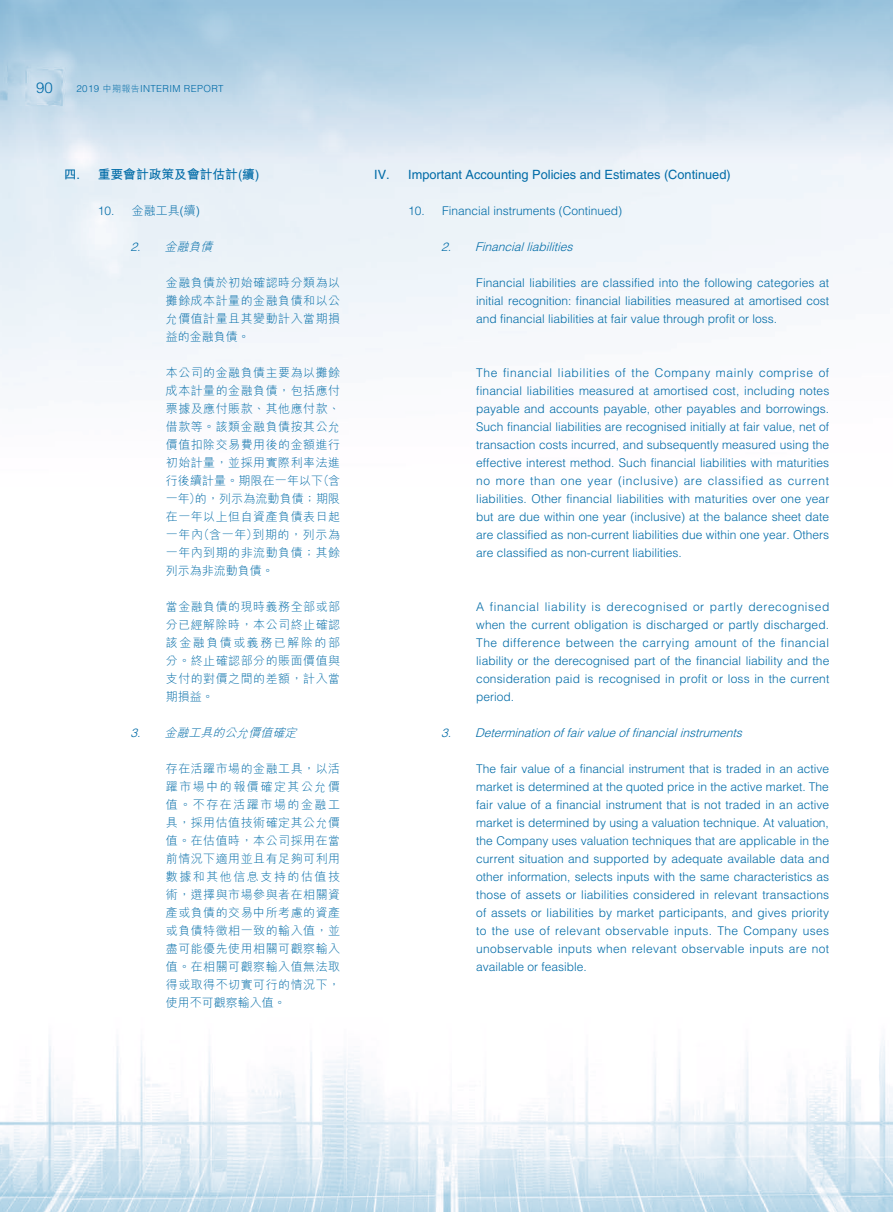
<style>
.page{position:relative;width:893px;height:1212px;background:#fff}
.page>*{position:absolute;margin:0;border:0;box-sizing:border-box;transform-origin:0 0}
.t1{font:300 15px "Helvetica LT Std";color:#006ba7}
.t2{font:12.75px "Helvetica LT Std";color:#006ba7}
.t3{font:700 12.75px "M Hei HK";color:#006ba7}
.t4{font:300 12px/18px "Helvetica LT Std";color:#006ba7;text-align:justify}
.t5{font:300 12px/18px "M Hei HK";letter-spacing:.04em;color:#006ba7;text-align:justify}
.t6{font:italic 300 12px "Helvetica LT Std";color:#006ba7}
.t7{font:italic 300 12px "M Hei HK";color:#006ba7}
.t8{font:300 9.75px "Helvetica LT Std";letter-spacing:.035em;color:#006ba7}
.s1{font-family:"M Hei HK";font-size:9px}
.s2{font-family:"Helvetica LT Std";font-weight:400}
.s3{font-family:"M Hei HK"}
.s4{font-family:"Helvetica LT Std"}
</style>
<div class="page">
<img style="left:0;top:170px;width:893px;height:1042px">
<div style="left:0;top:0;width:893px;height:170px;background:linear-gradient(to bottom,#93bfda,#edf2f8)"></div>
<p class="t1" style="left:36px;top:78px;width:18px">90</p>
<p class="t8" style="left:77px;top:83px;width:148px">2019 <span class="s1">中期報告</span>INTERIM REPORT</p>
<p class="t3" style="left:64px;top:165px;width:197px">四<span class="s2">.</span> 重要會計政策及會計估計<span class="s2">(</span>續<span class="s2">)</span></p>
<p class="t4" style="left:98px;top:202px;width:104px">10. <span class="s3">金融工具</span>(<span class="s3">續</span>)</p>
<p class="t7" style="left:131px;top:241px;width:87px"><span class="s4">2.</span> 金融負債</p>
<p class="t5" style="left:166px;top:274px;width:176px">金融負債於初始確認時分類為以攤餘成本計量的金融負債和以公允價值計量且其變動計入當期損益的金融負債。</p>
<p class="t5" style="left:166px;top:364px;width:176px">本公司的金融負債主要為以攤餘成本計量的金融負債，包括應付票據及應付賬款、其他應付款、借款等。該類金融負債按其公允價值扣除交易費用後的金額進行初始計量，並採用實際利率法進行後續計量。期限在一年以下（含一年）的，列示為流動負債；期限在一年以上但自資產負債表日起一年內（含一年）到期的，列示為一年內到期的非流動負債；其餘列示為非流動負債。</p>
<p class="t5" style="left:166px;top:598px;width:176px">當金融負債的現時義務全部或部分已經解除時，本公司終止確認該金融負債或義務已解除的部分。終止確認部分的賬面價值與支付的對價之間的差額，計入當期損益。</p>
<p class="t7" style="left:131px;top:727px;width:171px"><span class="s4">3.</span> 金融工具的公允價值確定</p>
<p class="t5" style="left:166px;top:760px;width:176px">存在活躍市場的金融工具，以活躍市場中的報價確定其公允價值。不存在活躍市場的金融工具，採用估值技術確定其公允價值。在估值時，本公司採用在當前情況下適用並且有足夠可利用數據和其他信息支持的估值技術，選擇與市場參與者在相關資產或負債的交易中所考慮的資產或負債特徵相一致的輸入值，並盡可能優先使用相關可觀察輸入值。在相關可觀察輸入值無法取得或取得不切實可行的情況下，使用不可觀察輸入值。</p>
<p class="t2" style="left:374px;top:167px;width:358px">IV. Important Accounting Policies and Estimates (Continued)</p>
<p class="t4" style="left:408px;top:202px;width:216px">10. Financial instruments (Continued)</p>
<p class="t6" style="left:441px;top:239px;width:137px">2. Financialliabilities</p>
<p class="t4" style="left:476px;top:274px;width:354px">Financial liabilities are classified into the following categories at initial recognition: financial liabilities measured at amortised cost and financial liabilities at fair value through profit or loss.</p>
<p class="t4" style="left:476px;top:364px;width:355px">The financial liabilities of the Company mainly comprise of financial liabilities measured at amortised cost, including notes payable and accounts payable, other payables and borrowings.<br>Such financial liabilities are recognised initially at fair value, net of transaction costs incurred, and subsequently measured using the effective interest method. Such financial liabilities with maturities no more than one year (inclusive) are classified as current liabilities. Other financial liabilities with maturities over one year but are due within one year (inclusive) at the balance sheet date are classified as non-current liabilities due within one year. Others are classified as non-current liabilities.</p>
<p class="t4" style="left:476px;top:598px;width:355px">A financial liability is derecognised or partly derecognised when the current obligation is discharged or partly discharged.<br>The difference between the carrying amount of the financial liability or the derecognised part of the financial liability and the consideration paid is recognised in profit or loss in the current period.</p>
<p class="t6" style="left:441px;top:725px;width:306px">3. Determinationoffairvalueoffinancialinstruments</p>
<p class="t4" style="left:476px;top:760px;width:355px">The fair value of a financial instrument that is traded in an active market is determined at the quoted price in the active market. The fair value of a financial instrument that is not traded in an active market is determined by using a valuation technique. At valuation, the Company uses valuation techniques that are applicable in the current situation and supported by adequate available data and other information, selects inputs with the same characteristics as those of assets or liabilities considered in relevant transactions of assets or liabilities by market participants, and gives priority to the use of relevant observable inputs. The Company uses unobservable inputs when relevant observable inputs are not available or feasible.</p>
</div>
